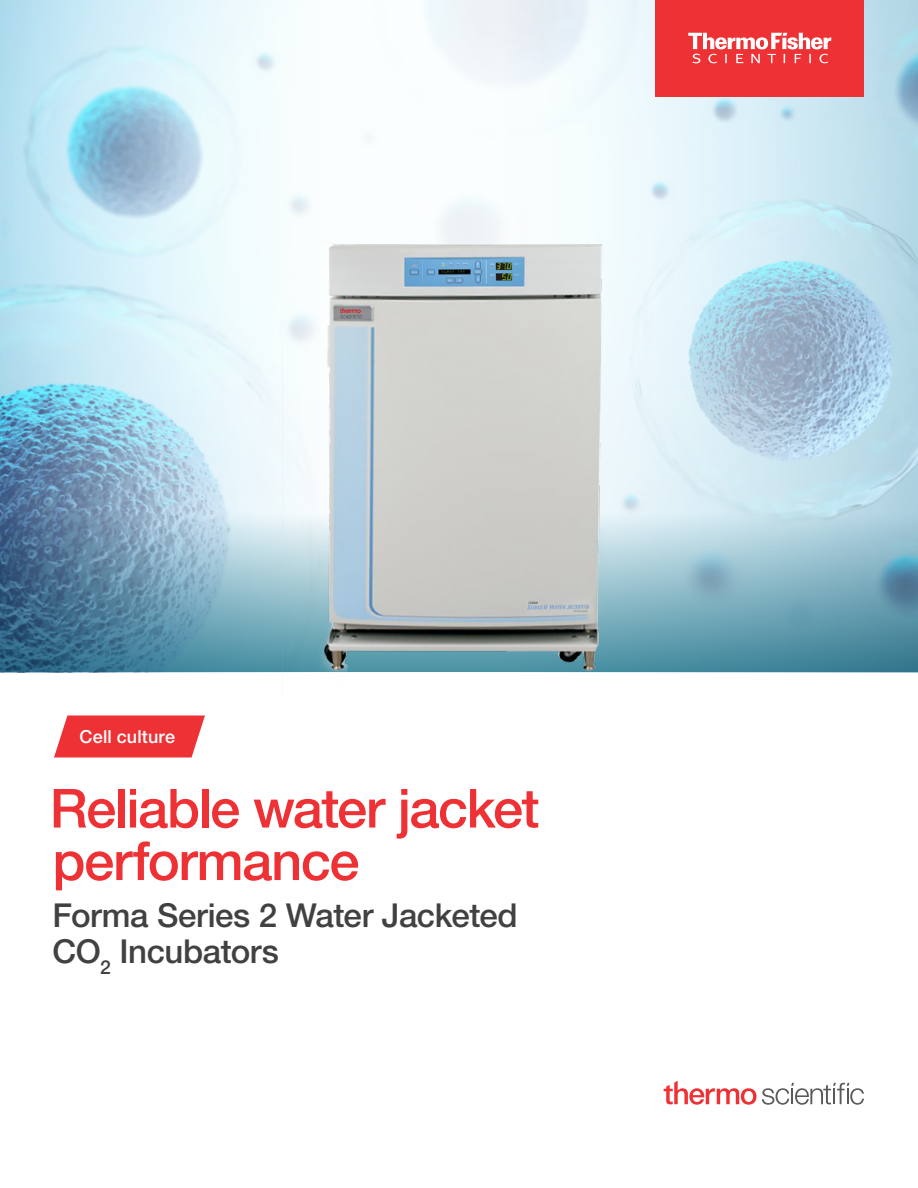
<style>
.page{position:relative;width:918px;height:1188px;background:#fff}
.page>*{position:absolute;margin:0;border:0;box-sizing:border-box;transform-origin:0 0}
.t1{font:500 54px/52.5px "Helvetica Neue LTW1 G";letter-spacing:-.025em;color:#ee3134}
.t2{font:500 33px/36px "Helvetica Neue LTW1 G";letter-spacing:-.015em;color:#414042}
.t3{font:500 18px "Helvetica Neue LTW1 G";letter-spacing:.01em;color:#fff}
</style>
<div class="page">
<img style="left:0;top:0;width:319px;height:672px">
<img style="left:505px;top:0;width:413px;height:672px">
<svg style="left:0;top:495px;width:918px;height:176px"></svg>
<img style="left:282px;top:222px;width:367px;height:451px">
<svg style="left:54px;top:716px;width:151px;height:42px"></svg>
<svg style="left:664px;top:1081px;width:200px;height:24px"></svg>
<div style="left:656px;top:0;width:208px;height:96px;background:#ee3134"></div>
<svg style="left:688px;top:33px;width:143px;height:30px"></svg>
<p class="t3" style="left:80px;top:726px;width:97px">Cell culture</p>
<h1 class="t1" style="left:50px;top:782px;width:491px">Reliable water jacket performance</h1>
<p class="t2" style="left:52px;top:897px;width:467px">Forma Series 2 Water Jacketed<br>CO<sub>2</sub> Incubators</p>
</div>
